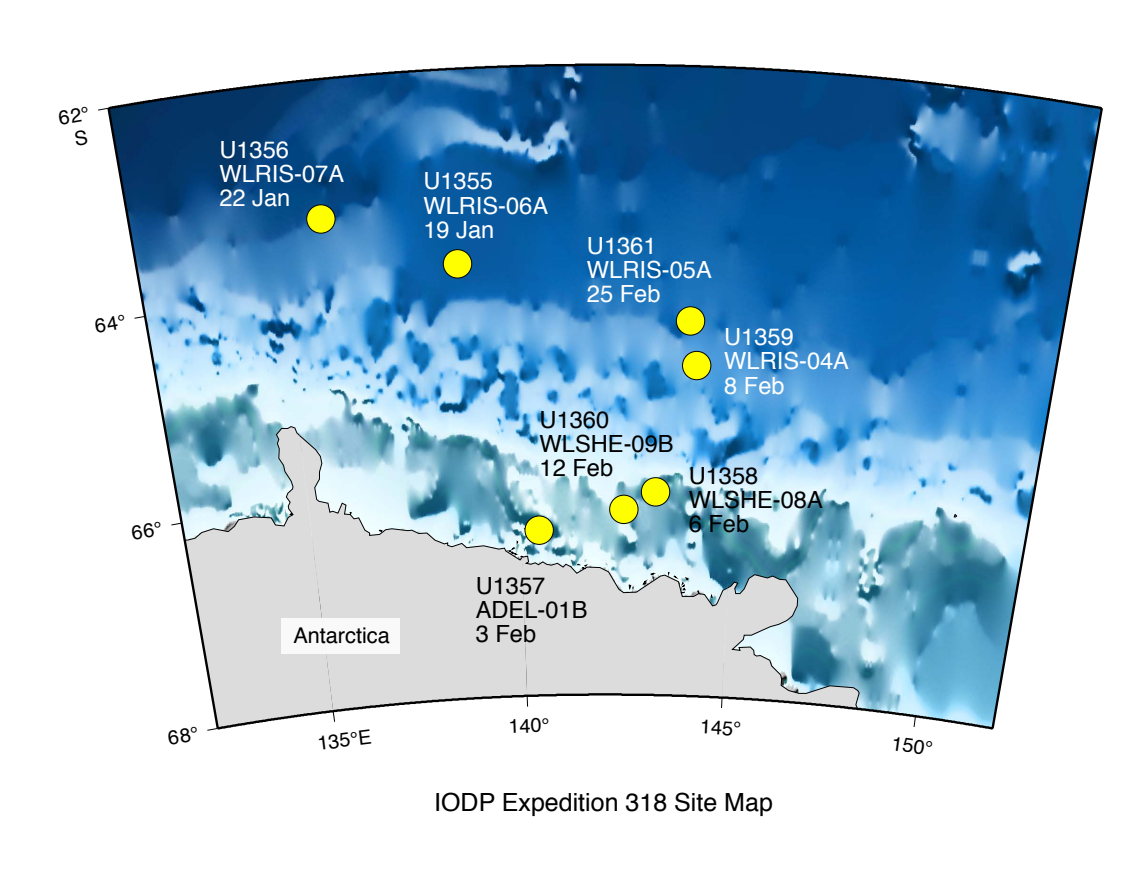
<style>
.page{position:relative;width:1148px;height:878px;background:#fff}
.page>*{position:absolute;margin:0;border:0;box-sizing:border-box;transform-origin:0 0}
.t1{font:25px "Helvetica";color:#000}
.t2{font:23.75px/24.2px "Helvetica";color:#fff}
.t3{font:23.75px/24.2px "Helvetica";color:#000}
.t4{font:21.75px "Helvetica";color:#000}
.t5{font:19.75px/23.8px "Helvetica";color:#000;text-align:center}
</style>
<div class="page">
<img style="left:106px;top:63px;width:997px;height:668px">
<div style="left:609px;top:494px;width:29px;height:30px;background:#ff0;border:1px solid #000;border-radius:50%"></div>
<div style="left:641px;top:477px;width:29px;height:29px;background:#ff0;border:1px solid #000;border-radius:50%"></div>
<div style="left:524px;top:515px;width:30px;height:30px;background:#ff0;border:1px solid #000;border-radius:50%"></div>
<div style="left:682px;top:351px;width:29px;height:29px;background:#ff0;border:1px solid #000;border-radius:50%"></div>
<div style="left:281px;top:618px;width:119px;height:35px;background:#fff"></div>
<div style="left:443px;top:249px;width:29px;height:29px;background:#ff0;border:1px solid #000;border-radius:50%"></div>
<div style="left:306px;top:204px;width:29px;height:30px;background:#ff0;border:1px solid #000;border-radius:50%"></div>
<div style="left:676px;top:306px;width:29px;height:29px;background:#ff0;border:1px solid #000;border-radius:50%"></div>
<svg style="left:167px;top:726px;width:30px;height:5px"></svg>
<svg style="left:131px;top:520px;width:30px;height:20px"></svg>
<svg style="left:106px;top:314px;width:18px;height:19px"></svg>
<p class="t5" style="left:57px;top:107px;width:33px;rotate:-10deg">62°<br>S</p>
<p class="t2" style="left:219px;top:138px;width:126px">U1356<br>WLRIS-07A<br>22 Jan</p>
<p class="t2" style="left:423px;top:170px;width:126px">U1355<br>WLRIS-06A<br>19 Jan</p>
<p class="t2" style="left:587px;top:234px;width:126px">U1361<br>WLRIS-05A<br>25 Feb</p>
<p class="t2" style="left:724px;top:325px;width:126px">U1359<br>WLRIS-04A<br>8 Feb</p>
<p class="t3" style="left:539px;top:408px;width:135px">U1360<br>WLSHE-09B<br>12 Feb</p>
<p class="t3" style="left:688px;top:464px;width:135px">U1358<br>WLSHE-08A<br>6 Feb</p>
<p class="t3" style="left:476px;top:574px;width:113px">U1357<br>ADEL-01B</p>
<p class="t4" style="left:293px;top:618px;width:98px">Antarctica</p>
<p class="t3" style="left:476px;top:622px;width:62px">3 Feb</p>
<p class="t5" style="left:316px;top:732px;width:56px;rotate:-7deg">135°E</p>
<p class="t5" style="left:508px;top:714px;width:43px;rotate:-2deg">140°</p>
<p class="t5" style="left:701px;top:715px;width:43px;rotate:3deg">145°</p>
<p class="t1" style="left:434px;top:783px;width:340px">IODP Expedition 318 Site Map</p>
<p class="t5" style="left:893px;top:731px;width:43px;rotate:8deg">150°</p>
</div>
